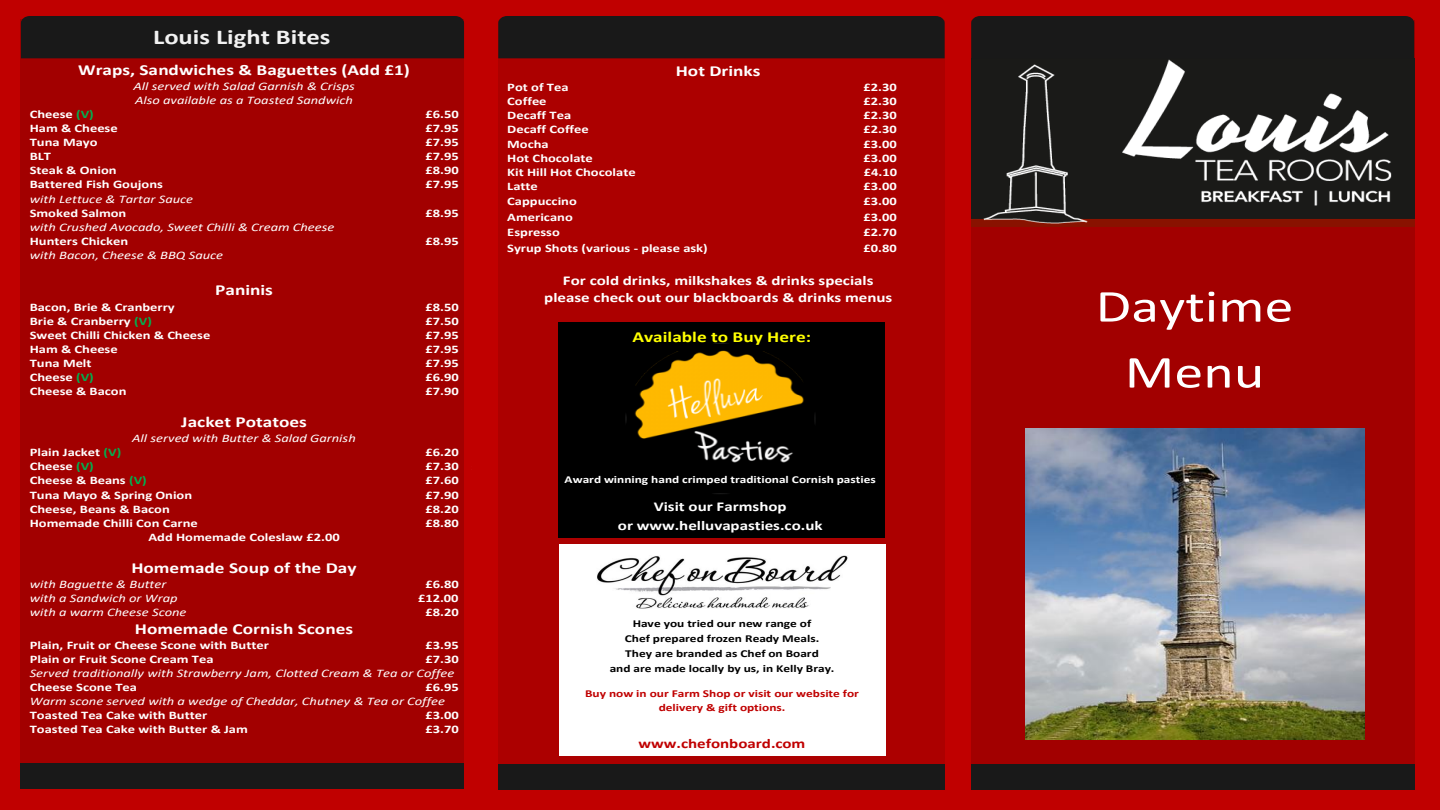
<style>
.page{position:relative;width:1440px;height:810px;background:#c00000}
.page>*{position:absolute;margin:0;border:0;box-sizing:border-box;transform-origin:0 0}
.t1{font:46.2px/65.9px "Calibri";color:#fff;text-align:center;scale:1.26 1}
.t2{font:700 21.15px "Calibri";color:#f2f2f2;scale:1.26 1}
.t3{font:700 19.27px "Calibri";color:#fff;scale:1.26 1}
.t4{font:700 15.38px "Calibri";color:#fff;scale:1.26 1}
.t5{font:700 15.38px "Calibri";color:#ff0;scale:1.26 1}
.t6{font:700 13.5px/16.4px "Calibri";color:#fff;text-align:center;scale:1.26 1}
.t7{font:700 13.5px "Calibri";color:#c00000;scale:1.26 1}
.t8{font:700 11.55px/14.1px "Calibri";color:#fff;scale:1.26 1}
.t9{font:italic 11.55px/14.1px "Calibri";color:#fff;scale:1.26 1}
.t10{font:700 10.65px/14.9px "Calibri";letter-spacing:-.005em;color:#000;text-align:center;scale:1.26 1}
.t11{font:700 10.65px/14.8px "Calibri";letter-spacing:-.005em;color:#c00000;text-align:center;scale:1.26 1}
.t12{font:700 10.65px "Calibri";color:#fff;scale:1.26 1}
.s1{color:#00b050}
.s2{font-weight:400}
</style>
<div class="page">
<div style="left:971px;top:20px;width:443px;height:768px;background:#a20000"></div>
<img style="left:971px;top:58px;width:443px;height:169px">
<div style="left:498px;top:20px;width:447px;height:749px;background:#ac0000"></div>
<div style="left:21px;top:20px;width:443px;height:769px;background:#a20000"></div>
<div style="left:559px;top:545px;width:326px;height:211px;background:#fff"></div>
<div style="left:559px;top:322px;width:326px;height:216px;background:#000"></div>
<div style="left:21px;top:764px;width:443px;height:25px;background:#191919"></div>
<div style="left:498px;top:764px;width:447px;height:25px;background:#191919"></div>
<div style="left:21px;top:16px;width:443px;height:42px;background:#191919"></div>
<div style="left:498px;top:16px;width:447px;height:42px;background:#191919"></div>
<img style="left:625px;top:343px;width:191px;height:151px">
<img style="left:597px;top:555px;width:251px;height:54px">
<div style="left:971px;top:16px;width:443px;height:42px;background:#191919"></div>
<div style="left:971px;top:765px;width:444px;height:25px;background:#191919"></div>
<img style="left:1026px;top:429px;width:338px;height:311px">
<h3 class="t3" style="left:162px;top:22px;width:130px">Louis Light Bites</h3>
<h3 class="t4" style="left:78px;top:59px;width:265px">Wraps, Sandwiches &amp; Baguettes (Add £1)</h3>
<p class="t9" style="left:133px;top:78px;width:177px">All served with Salad Garnish &amp; Crisps<br>Also available as a Toasted Sandwich</p>
<p class="t8" style="left:30px;top:107px;width:52px">Cheese <span class="s1">(V)</span></p>
<p class="t8" style="left:425px;top:107px;width:28px">£6.50</p>
<p class="t8" style="left:30px;top:121px;width:71px">Ham &amp; Cheese</p>
<p class="t8" style="left:425px;top:121px;width:28px">£7.95</p>
<p class="t8" style="left:30px;top:135px;width:55px">Tuna Mayo</p>
<p class="t8" style="left:425px;top:135px;width:28px">£7.95</p>
<p class="t8" style="left:30px;top:149px;width:18px">BLT</p>
<p class="t8" style="left:425px;top:149px;width:28px">£7.95</p>
<p class="t8" style="left:30px;top:163px;width:70px">Steak &amp; Onion</p>
<p class="t8" style="left:425px;top:163px;width:28px">£8.90</p>
<p class="t8" style="left:30px;top:177px;width:107px">Battered Fish Goujons</p>
<p class="t9" style="left:30px;top:191px;width:131px">with Lettuce &amp; Tartar Sauce</p>
<h2 class="t2" style="left:153px;top:22px;width:142px">Louis Light Bites</h2>
<h3 class="t4" style="left:676px;top:60px;width:69px">Hot Drinks</h3>
<p class="t8" style="left:507px;top:80px;width:50px">Pot of Tea</p>
<p class="t8" style="left:863px;top:80px;width:28px">£2.30</p>
<p class="t8" style="left:507px;top:94px;width:33px">Coffee</p>
<p class="t8" style="left:863px;top:94px;width:28px">£2.30</p>
<p class="t8" style="left:507px;top:108px;width:52px">Decaff Tea</p>
<p class="t8" style="left:863px;top:108px;width:28px">£2.30</p>
<p class="t8" style="left:507px;top:122px;width:66px">Decaff Coffee</p>
<p class="t8" style="left:863px;top:122px;width:28px">£2.30</p>
<p class="t8" style="left:507px;top:137px;width:34px">Mocha</p>
<p class="t8" style="left:863px;top:137px;width:28px">£3.00</p>
<p class="t8" style="left:507px;top:151px;width:103px">Hot Chocolate<br>Kit Hill Hot Chocolate</p>
<p class="t8" style="left:863px;top:151px;width:28px">£3.00 £4.10</p>
<p class="t8" style="left:507px;top:179px;width:26px">Latte</p>
<p class="t8" style="left:863px;top:179px;width:28px">£3.00</p>
<p class="t8" style="left:507px;top:194px;width:57px">Cappuccino</p>
<p class="t8" style="left:863px;top:194px;width:28px">£3.00</p>
<p class="t8" style="left:507px;top:210px;width:53px">Americano</p>
<p class="t8" style="left:863px;top:210px;width:28px">£3.00</p>
<p class="t8" style="left:507px;top:225px;width:43px">Espresso</p>
<p class="t8" style="left:863px;top:225px;width:28px">£2.70</p>
<p class="t8" style="left:507px;top:241px;width:161px">Syrup Shots (various - please ask)</p>
<p class="t8" style="left:863px;top:241px;width:28px">£0.80</p>
<p class="t6" style="left:544px;top:273px;width:278px">For cold drinks, milkshakes &amp; drinks specials please check out our blackboards &amp; drinks menus</p>
<p class="t8" style="left:425px;top:177px;width:28px">£7.95</p>
<p class="t8" style="left:30px;top:206px;width:78px">Smoked Salmon</p>
<p class="t9" style="left:30px;top:219px;width:243px">with Crushed Avocado, Sweet Chilli &amp; Cream Cheese</p>
<p class="t8" style="left:425px;top:206px;width:28px">£8.95</p>
<p class="t8" style="left:30px;top:234px;width:80px">Hunters Chicken</p>
<p class="t9" style="left:30px;top:248px;width:155px">with Bacon, Cheese &amp; BBQ Sauce</p>
<p class="t8" style="left:425px;top:234px;width:28px">£8.95</p>
<h3 class="t4" style="left:215px;top:280px;width:47px">Paninis</h3>
<p class="t8" style="left:30px;top:300px;width:117px">Bacon, Brie &amp; Cranberry</p>
<p class="t8" style="left:425px;top:300px;width:28px">£8.50</p>
<p class="t8" style="left:30px;top:314px;width:98px">Brie &amp; Cranberry <span class="s1">(V)</span></p>
<p class="t8" style="left:425px;top:314px;width:28px">£7.50</p>
<p class="t8" style="left:30px;top:328px;width:145px">Sweet Chilli Chicken &amp; Cheese</p>
<p class="t8" style="left:425px;top:328px;width:28px">£7.95</p>
<p class="t8" style="left:30px;top:342px;width:71px">Ham &amp; Cheese<br>Tuna Melt</p>
<p class="t8" style="left:425px;top:342px;width:28px">£7.95 £7.95</p>
<p class="t8" style="left:30px;top:370px;width:52px">Cheese <span class="s1">(V)</span></p>
<p class="t8" style="left:425px;top:370px;width:28px">£6.90</p>
<p class="t8" style="left:30px;top:384px;width:78px">Cheese &amp; Bacon</p>
<p class="t8" style="left:425px;top:384px;width:28px">£7.90</p>
<h3 class="t4" style="left:181px;top:411px;width:101px">Jacket Potatoes</h3>
<p class="t9" style="left:132px;top:431px;width:179px">All served with Butter &amp; Salad Garnish</p>
<p class="t8" style="left:30px;top:445px;width:74px">Plain Jacket <span class="s1">(V)</span></p>
<p class="t8" style="left:425px;top:445px;width:28px">£6.20</p>
<p class="t8" style="left:30px;top:459px;width:52px">Cheese <span class="s1">(V)</span></p>
<p class="t8" style="left:425px;top:459px;width:65px">£7.30 <span class="s2">£5.20</span></p>
<p class="t8" style="left:30px;top:473px;width:130px">Cheese &amp; Beans <span class="s1">(V)<br></span>Tuna Mayo &amp; Spring Onion</p>
<p class="t8" style="left:425px;top:473px;width:28px">£7.60 £7.90</p>
<p class="t8" style="left:30px;top:502px;width:113px">Cheese, Beans &amp; Bacon</p>
<p class="t8" style="left:425px;top:502px;width:28px">£8.20</p>
<p class="t8" style="left:30px;top:516px;width:135px">Homemade Chilli Con Carne</p>
<p class="t8" style="left:425px;top:516px;width:28px">£8.80</p>
<p class="t8" style="left:148px;top:530px;width:153px">Add Homemade Coleslaw £2.00</p>
<h3 class="t4" style="left:131px;top:557px;width:180px">Homemade Soup of the Day</h3>
<p class="t9" style="left:30px;top:576px;width:110px">with Baguette &amp; Butter</p>
<p class="t8" style="left:425px;top:577px;width:28px">£6.80</p>
<p class="t9" style="left:30px;top:591px;width:119px">with a Sandwich or Wrap</p>
<p class="t8" style="left:418px;top:591px;width:34px">£12.00</p>
<p class="t9" style="left:30px;top:605px;width:126px">with a warm Cheese Scone</p>
<p class="t8" style="left:425px;top:605px;width:28px">£8.20</p>
<h3 class="t4" style="left:135px;top:618px;width:175px">Homemade Cornish Scones</h3>
<p class="t8" style="left:30px;top:638px;width:191px">Plain, Fruit or Cheese Scone with Butter</p>
<p class="t8" style="left:425px;top:638px;width:28px">£3.95</p>
<p class="t8" style="left:30px;top:652px;width:147px">Plain or Fruit Scone Cream Tea</p>
<p class="t8" style="left:425px;top:652px;width:28px">£7.30</p>
<p class="t9" style="left:30px;top:666px;width:339px">Served traditionally with Strawberry Jam, Clotted Cream &amp; Tea or Coffee</p>
<p class="t8" style="left:30px;top:680px;width:87px">Cheese Scone Tea</p>
<p class="t8" style="left:425px;top:680px;width:28px">£6.95</p>
<p class="t9" style="left:30px;top:694px;width:331px">Warm scone served with a wedge of Cheddar, Chutney &amp; Tea or Coffee</p>
<p class="t8" style="left:30px;top:708px;width:142px">Toasted Tea Cake with Butter</p>
<p class="t8" style="left:425px;top:708px;width:28px">£3.00</p>
<p class="t8" style="left:30px;top:722px;width:175px">Toasted Tea Cake with Butter &amp; Jam</p>
<p class="t8" style="left:425px;top:722px;width:28px">£3.70</p>
<h3 class="t5" style="left:632px;top:326px;width:143px">Available to Buy Here:</h3>
<p class="t12" style="left:565px;top:472px;width:248px">Award winning hand crimped traditional Cornish pasties</p>
<p class="t6" style="left:618px;top:497px;width:164px;line-height:18.7px">Visit our Farmshop<br>or www.helluvapasties.co.uk</p>
<p class="t10" style="left:610px;top:616px;width:180px">Have you tried our new range of<br>Chef prepared frozen Ready Meals.<br>They are branded as Chef on Board<br>and are made locally by us, in Kelly Bray.</p>
<p class="t11" style="left:585px;top:686px;width:219px">Buy now in our Farm Shop or visit our website for delivery &amp; gift options.</p>
<p class="t7" style="left:639px;top:734px;width:134px">www.chefonboard.com</p>
<h1 class="t1" style="left:1096px;top:272px;width:159px">Daytime<br>Menu</h1>
</div>
